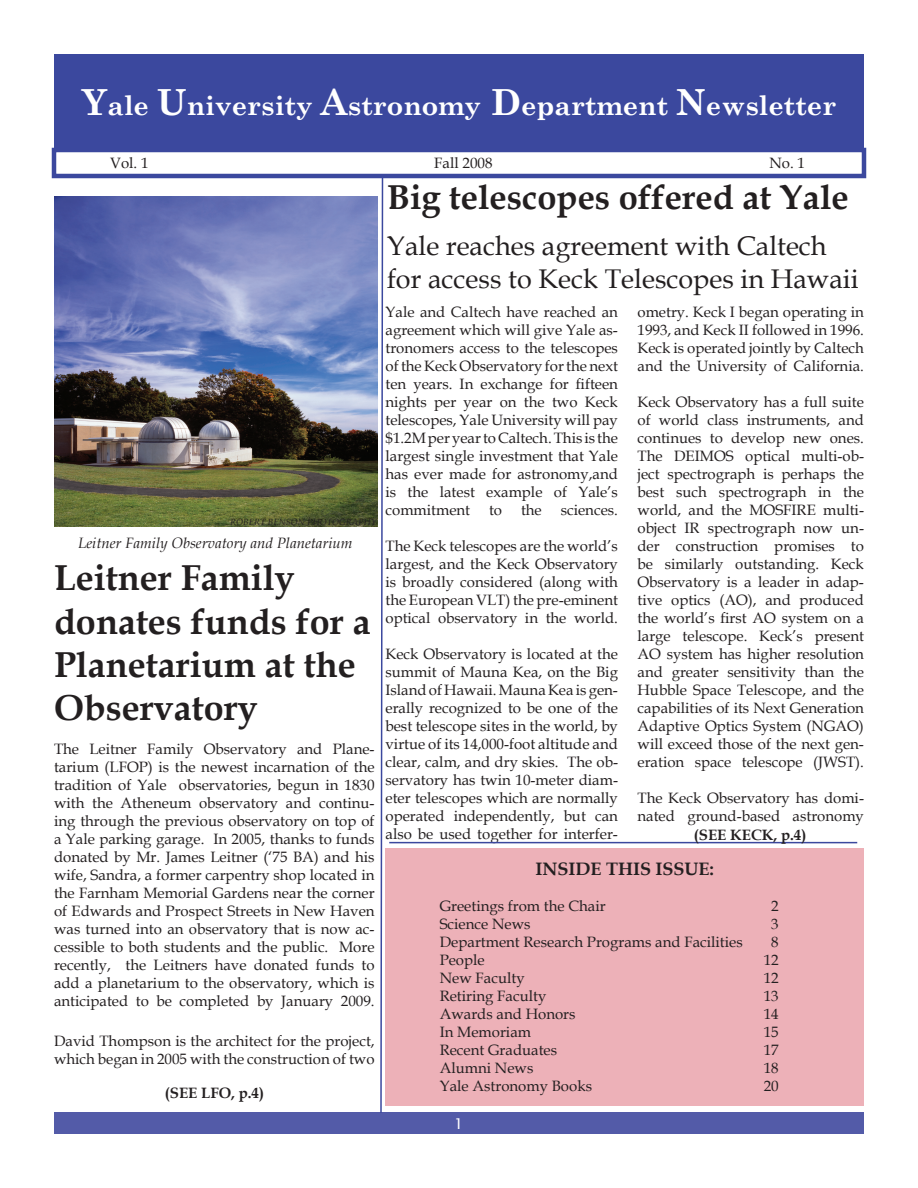
<style>
.page{position:relative;width:918px;height:1188px;background:#fff}
.page>*{position:absolute;margin:0;border:0;box-sizing:border-box;transform-origin:0 0}
.t1{font:700 36px/43.2px "Book Antiqua";color:#231f20}
.t2{font:700 34.5px "Book Antiqua";color:#231f20}
.t3{font:27px/32.4px "Book Antiqua";color:#231f20}
.t4{font:700 27px "Century Schoolbook";color:#fff}
.t5{font:700 18px "Book Antiqua";color:#231f20}
.t6{font:15px/18px "Book Antiqua";color:#231f20;text-align:justify}
.t7{font:italic 15px "Book Antiqua";color:#231f20}
.t8{font:700 15px "Book Antiqua";color:#231f20}
.t9{font:15px "Lucida Sans Unicode";color:#fff}
.t10{font:italic 9px "Book Antiqua";color:#231f20}
.s1{font-size:36px}
</style>
<div class="page">
<div style="left:54px;top:1113px;width:810px;height:21px;background:#535ba8"></div>
<div style="left:54px;top:54px;width:810px;height:96px;background:#3b489e"></div>
<div style="left:52px;top:148px;width:814px;height:30px;border:4px solid #3b489e"></div>
<div style="left:386px;top:848px;width:478px;height:258px;background:#edb1b8"></div>
<img style="left:54px;top:197px;width:324px;height:330px">
<svg style="left:379px;top:175px;width:5px;height:938px"></svg>
<hr style="left:389px;top:842px;width:468px;height:1px;background:#3b489e">
<h3 class="t4" style="left:82px;top:85px;width:756px"><span class="s1">Y</span>ale <span class="s1">U</span>niversity <span class="s1">A</span>stronomy <span class="s1">D</span>epartment <span class="s1">N</span>ewsletter</h3>
<p class="t6" style="left:110px;top:154px;width:40px">Vol. 1</p>
<p class="t6" style="left:434px;top:154px;width:60px">Fall 2008</p>
<p class="t6" style="left:770px;top:154px;width:37px">No. 1</p>
<p class="t10" style="left:230px;top:516px;width:148px">ROBERT BENSON PHOTOGRAPHY</p>
<p class="t7" style="left:78px;top:532px;width:276px">Leitner Family Observatory and Planetarium</p>
<h1 class="t1" style="left:54px;top:557px;width:318px">Leitner Family donates funds for a<br>Planetarium at the<br>Observatory</h1>
<p class="t6" style="left:54px;top:740px;width:322px">The Leitner Family Observatory and Plane&shy;tarium (LFOP) is the newest incarnation of the tradition of Yale observatories, begun in 1830 with the Atheneum observatory and continu&shy;ing through the previous observatory on top of a Yale parking garage. In 2005, thanks to funds donated by Mr. James Leitner (‘75 BA) and his wife, Sandra, a former carpentry shop located in the Farnham Memorial Gardens near the corner of Edwards and Prospect Streets in New Haven was turned into an observatory that is now ac&shy;cessible to both students and the public. More recently, the Leitners have donated funds to add a planetarium to the observatory, which is anticipated to be completed by January 2009.</p>
<p class="t6" style="left:54px;top:1031px;width:322px">David Thompson is the architect for the project, which began in 2005 with the construction of two</p>
<p class="t8" style="left:165px;top:1083px;width:101px">(SEE LFO, p.4)</p>
<h2 class="t2" style="left:387px;top:173px;width:463px">Big telescopes offered at Yale</h2>
<h3 class="t3" style="left:387px;top:229px;width:473px">Yale reaches agreement with Caltech for access to Keck Telescopes in Hawaii</h3>
<p class="t6" style="left:386px;top:302px;width:234px">Yale and Caltech have reached an agreement which will give Yale as&shy;tronomers access to the telescopes of the Keck Observatory for the next ten years. In exchange for fifteen nights per year on the two Keck telescopes, Yale University will pay $1.2M per year to Caltech. This is the largest single investment that Yale has ever made for astronomy,and is the latest example of Yale’s commitment</p>
<p class="t6" style="left:638px;top:302px;width:228px">ometry. Keck I began operating in 1993, and Keck II followed in 1996.<br>Keck is operated jointly by Caltech and the University of California.</p>
<p class="t6" style="left:638px;top:392px;width:228px">Keck Observatory has a full suite of world class instruments, and continues to develop new ones.<br>The DEIMOS optical multi-ob&shy;ject spectrograph is perhaps the best such spectrograph in the world, and the MOSFIRE multi&shy;object IR spectrograph now un&shy;der construction promises to be similarly outstanding. Keck Observatory is a leader in adap&shy;tive optics (AO), and produced the world’s first AO system on a large telescope. Keck’s present AO system has higher resolution and greater sensitivity than the Hubble Space Telescope, and the capabilities of its Next Generation Adaptive Optics System (NGAO) will exceed those of the next gen&shy;eration space telescope (JWST).</p>
<p class="t6" style="left:638px;top:788px;width:228px">The Keck Observatory has domi&shy;nated ground-based astronomy</p>
<p class="t6" style="left:489px;top:500px;width:15px">to</p>
<p class="t6" style="left:521px;top:500px;width:22px">the</p>
<p class="t6" style="left:561px;top:500px;width:59px">sciences.</p>
<p class="t6" style="left:386px;top:536px;width:234px">The Keck telescopes are the world’s largest, and the Keck Observatory is broadly considered (along with the European VLT) the pre-eminent optical observatory in the world.</p>
<p class="t6" style="left:386px;top:644px;width:234px">Keck Observatory is located at the summit of Mauna Kea, on the Big Island of Hawaii. Mauna Kea is gen&shy;erally recognized to be one of the best telescope sites in the world, by virtue of its 14,000-foot altitude and clear, calm, and dry skies. The ob&shy;servatory has twin 10-meter diam&shy;eter telescopes which are normally operated independently, but can also be used together for interfer-</p>
<p class="t8" style="left:694px;top:824px;width:114px">(SEE KECK, p.4)</p>
<p class="t5" style="left:536px;top:857px;width:180px">INSIDE THIS ISSUE:</p>
<p class="t6" style="left:440px;top:897px;width:167px">Greetings from the Chair</p>
<p class="t6" style="left:771px;top:897px;width:9px">2</p>
<p class="t6" style="left:440px;top:915px;width:92px">Science News</p>
<p class="t6" style="left:771px;top:915px;width:9px">3</p>
<p class="t6" style="left:440px;top:933px;width:305px">Department Research Programs and Facilities</p>
<p class="t6" style="left:771px;top:933px;width:9px">8</p>
<p class="t6" style="left:440px;top:951px;width:46px">People</p>
<p class="t6" style="left:764px;top:951px;width:17px">12</p>
<p class="t6" style="left:440px;top:969px;width:87px">New Faculty</p>
<p class="t6" style="left:764px;top:969px;width:17px">12</p>
<p class="t6" style="left:440px;top:987px;width:108px">Retiring Faculty</p>
<p class="t6" style="left:764px;top:987px;width:17px">13</p>
<p class="t6" style="left:440px;top:1005px;width:137px">Awards and Honors</p>
<p class="t6" style="left:764px;top:1005px;width:17px">14</p>
<p class="t6" style="left:440px;top:1023px;width:93px">In Memoriam</p>
<p class="t6" style="left:764px;top:1023px;width:17px">15</p>
<p class="t6" style="left:440px;top:1041px;width:119px">Recent Graduates</p>
<p class="t6" style="left:764px;top:1041px;width:17px">17</p>
<p class="t6" style="left:440px;top:1059px;width:95px">Alumni News</p>
<p class="t6" style="left:764px;top:1059px;width:17px">18</p>
<p class="t6" style="left:440px;top:1077px;width:154px">Yale Astronomy Books</p>
<p class="t6" style="left:764px;top:1077px;width:17px">20</p>
<p class="t9" style="left:454px;top:1112px;width:11px">1</p>
</div>
